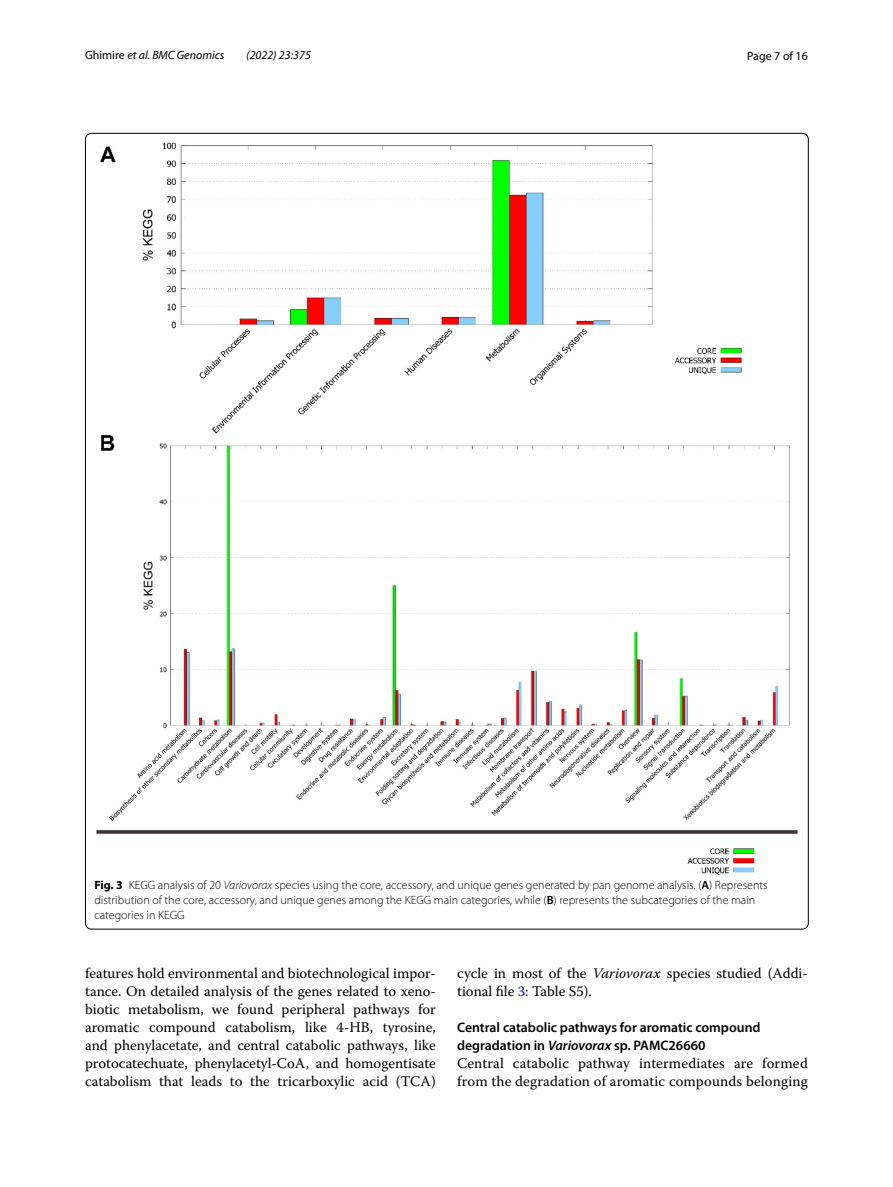
<style>
.page{position:relative;width:893px;height:1187px;background:#fff}
.page>*{position:absolute;margin:0;border:0;box-sizing:border-box;transform-origin:0 0}
.t1{font:14.7px/18px "Warnock Pro";letter-spacing:.005em;color:#000}
.t2{font:600 13.8px/18px "Myriad Pro";color:#000}
.t3{font:300 12px/15px "Myriad Pro";color:#000}
.t4{font:italic 12px "Myriad Pro";color:#000}
.t5{font:12px "Myriad Pro";color:#000}
.s1{font-style:normal}
.s2{font-weight:700}
.s3{font-style:italic}
.s4{font-weight:600}
.s5{color:#00f}
</style>
<div class="page">
<img style="left:97px;top:142px;width:700px;height:732px">
<p class="t4" style="left:85px;top:48px;width:141px"><span class="s1">Ghimire</span> et al. BMC Genomics</p>
<p class="t4" style="left:246px;top:48px;width:66px">(2022) 23:375</p>
<p class="t5" style="left:747px;top:48px;width:62px">Page 7 of 16</p>
<p class="t3" style="left:94px;top:877px;width:675px"><span class="s2">Fig. 3</span> KEGG analysis of 20 <span class="s3">Variovorax</span> species using the core, accessory, and unique genes generated by pan genome analysis. (<span class="s4">A</span>) Represents distribution of the core, accessory, and unique genes among the KEGG main categories, while (<span class="s4">B</span>) represents the subcategories of the main categories in KEGG</p>
<p class="t1" style="left:85px;top:963px;width:352px;text-align:justify">features hold environmental and biotechnological impor&shy;tance. On detailed analysis of the genes related to xeno&shy;biotic metabolism, we found peripheral pathways for aromatic compound catabolism, like 4-HB, tyrosine, and phenylacetate, and central catabolic pathways, like protocatechuate, phenylacetyl-CoA, and homogentisate catabolism that leads to the tricarboxylic acid (TCA)</p>
<p class="t1" style="left:457px;top:963px;width:352px">cycle in most of the <span class="s3">Variovorax</span> species studied (Addi&shy;tional file <span class="s5">3</span>: Table S5).</p>
<p class="t2" style="left:457px;top:1017px;width:305px">Central catabolic pathways for aromatic compound degradation in <span class="s3">Variovorax</span> sp. PAMC26660</p>
<p class="t1" style="left:457px;top:1053px;width:352px">Central catabolic pathway intermediates are formed from the degradation of aromatic compounds belonging</p>
</div>
